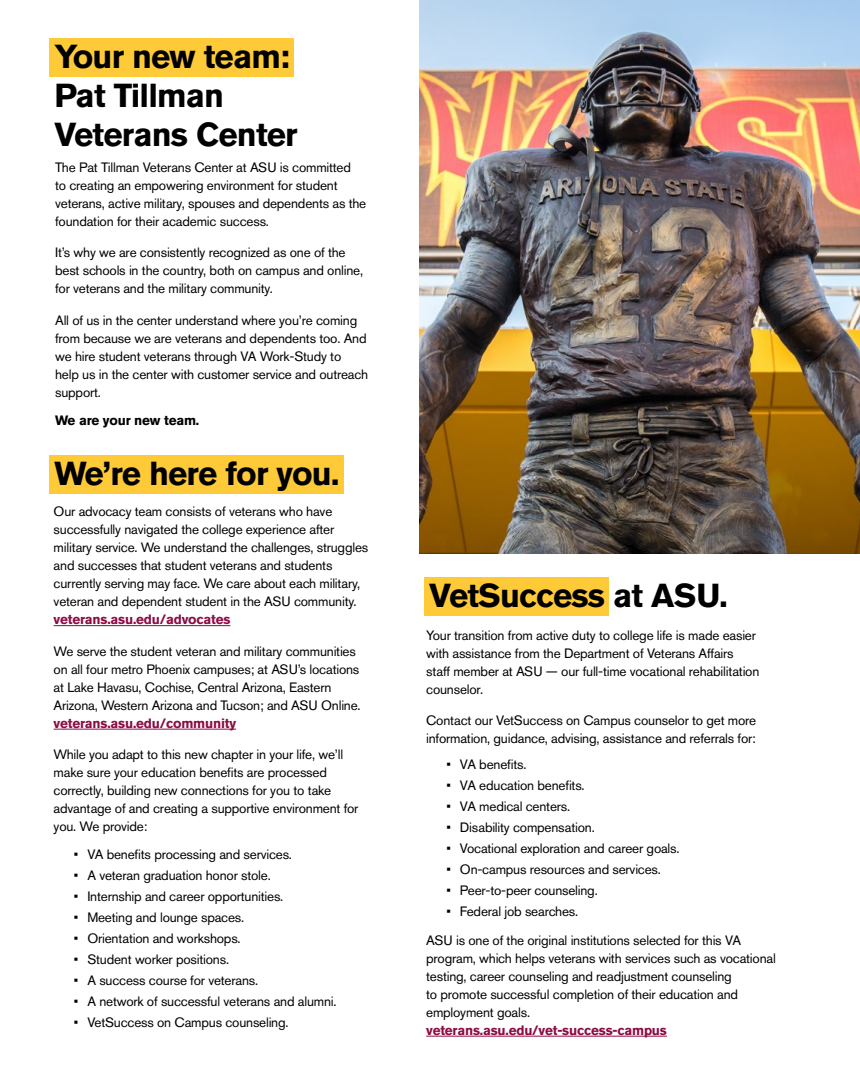
<style>
.page{position:relative;width:860px;height:1080px;background:#fff}
.page>*{position:absolute;margin:0;border:0;box-sizing:border-box;transform-origin:0 0}
.t1{font:700 33px/39px "Akzidenz Grotesk Std";letter-spacing:-.025em;color:#000}
.t2{font:13.5px/18px "Akzidenz Grotesk Std";letter-spacing:-.015em;color:#000}
.t3{font:700 13.5px "Akzidenz Grotesk Std";letter-spacing:-.015em;color:#8c0b42}
.t4{font:700 13.5px "Akzidenz Grotesk Std";letter-spacing:-.015em;color:#000}
</style>
<div class="page">
<img style="left:419px;top:0;width:440px;height:554px">
<img style="left:859px;top:0;width:1px;height:554px">
<hr style="left:54px;top:625px;width:176px;height:1px;background:#8c0b42">
<hr style="left:54px;top:729px;width:182px;height:1px;background:#8c0b42">
<div style="left:49px;top:38px;width:244px;height:39px;background:#ffca38"></div>
<div style="left:49px;top:455px;width:295px;height:39px;background:#ffca38"></div>
<hr style="left:426px;top:1036px;width:241px;height:1px;background:#8c0b42">
<div style="left:424px;top:577px;width:185px;height:39px;background:#ffca38"></div>
<h1 class="t1" style="left:54px;top:37px;width:245px">Your new team:<br>Pat Tillman<br>Veterans Center</h1>
<p class="t2" style="left:55px;top:158px;width:313px">The Pat Tillman Veterans Center at ASU is committed<br>to creating an empowering environment for student veterans, active military, spouses and dependents as the foundation for their academic success.</p>
<p class="t2" style="left:55px;top:243px;width:310px">It’s why we are consistently recognized as one of the best schools in the country, both on campus and online, for veterans and the military community.</p>
<p class="t2" style="left:55px;top:311px;width:314px">All of us in the center understand where you’re coming from because we are veterans and dependents too. And we hire student veterans through VA Work-Study to help us in the center with customer service and outreach support.</p>
<p class="t4" style="left:55px;top:413px;width:146px">We are your new team.</p>
<h1 class="t1" style="left:54px;top:454px;width:286px">We’re here for you.</h1>
<p class="t2" style="left:54px;top:502px;width:316px">Our advocacy team consists of veterans who have successfully navigated the college experience after military service. We understand the challenges, struggles and successes that student veterans and students currently serving may face. We care about each military, veteran and dependent student in the ASU community.</p>
<p class="t3" style="left:54px;top:612px;width:178px">veterans.asu.edu/advocates</p>
<p class="t2" style="left:54px;top:642px;width:309px">We serve the student veteran and military communities on all four metro Phoenix campuses; at ASU’s locations at Lake Havasu, Cochise, Central Arizona, Eastern Arizona, Western Arizona and Tucson; and ASU Online.</p>
<p class="t3" style="left:54px;top:715px;width:184px">veterans.asu.edu/community</p>
<p class="t2" style="left:54px;top:745px;width:306px">While you adapt to this new chapter in your life, we’ll make sure your education benefits are processed correctly, building new connections for you to take advantage of and creating a supportive environment for you. We provide:</p>
<p class="t2" style="left:74px;top:845px;width:220px">• VA benefits processing and services.</p>
<p class="t2" style="left:74px;top:866px;width:198px">• A veteran graduation honor stole.</p>
<p class="t2" style="left:74px;top:887px;width:211px">• Internship and career opportunities.</p>
<p class="t2" style="left:74px;top:908px;width:172px">• Meeting and lounge spaces.</p>
<p class="t2" style="left:74px;top:929px;width:168px">• Orientation and workshops.</p>
<p class="t2" style="left:74px;top:950px;width:157px">• Student worker positions.</p>
<p class="t2" style="left:74px;top:971px;width:186px">• A success course for veterans.</p>
<p class="t2" style="left:74px;top:992px;width:264px">• A network of successful veterans and alumni.</p>
<p class="t2" style="left:74px;top:1013px;width:216px">• VetSuccess on Campus counseling.</p>
<h1 class="t1" style="left:429px;top:576px;width:300px">VetSuccess at ASU.</h1>
<p class="t2" style="left:426px;top:626px;width:335px">Your transition from active duty to college life is made easier with assistance from the Department of Veterans Affairs staff member at ASU — our full-time vocational rehabilitation counselor.</p>
<p class="t2" style="left:426px;top:711px;width:332px">Contact our VetSuccess on Campus counselor to get more information, guidance, advising, assistance and referrals for:</p>
<p class="t2" style="left:446px;top:755px;width:82px">• VA benefits.</p>
<p class="t2" style="left:446px;top:776px;width:140px">• VA education benefits.</p>
<p class="t2" style="left:446px;top:797px;width:125px">• VA medical centers.</p>
<p class="t2" style="left:446px;top:818px;width:150px">• Disability compensation.</p>
<p class="t2" style="left:446px;top:839px;width:235px">• Vocational exploration and career goals.</p>
<p class="t2" style="left:446px;top:860px;width:216px">• On-campus resources and services.</p>
<p class="t2" style="left:446px;top:881px;width:153px">• Peer-to-peer counseling.</p>
<p class="t2" style="left:426px;top:897px;width:316px;line-height:29px;text-indent:20px">• Federal job searches.<br>ASU is one of the original institutions selected for this VA</p>
<p class="t2" style="left:426px;top:949px;width:351px">program, which helps veterans with services such as vocational testing, career counseling and readjustment counseling<br>to promote successful completion of their education and employment goals.</p>
<p class="t3" style="left:426px;top:1022px;width:242px">veterans.asu.edu/vet-success-campus</p>
</div>
